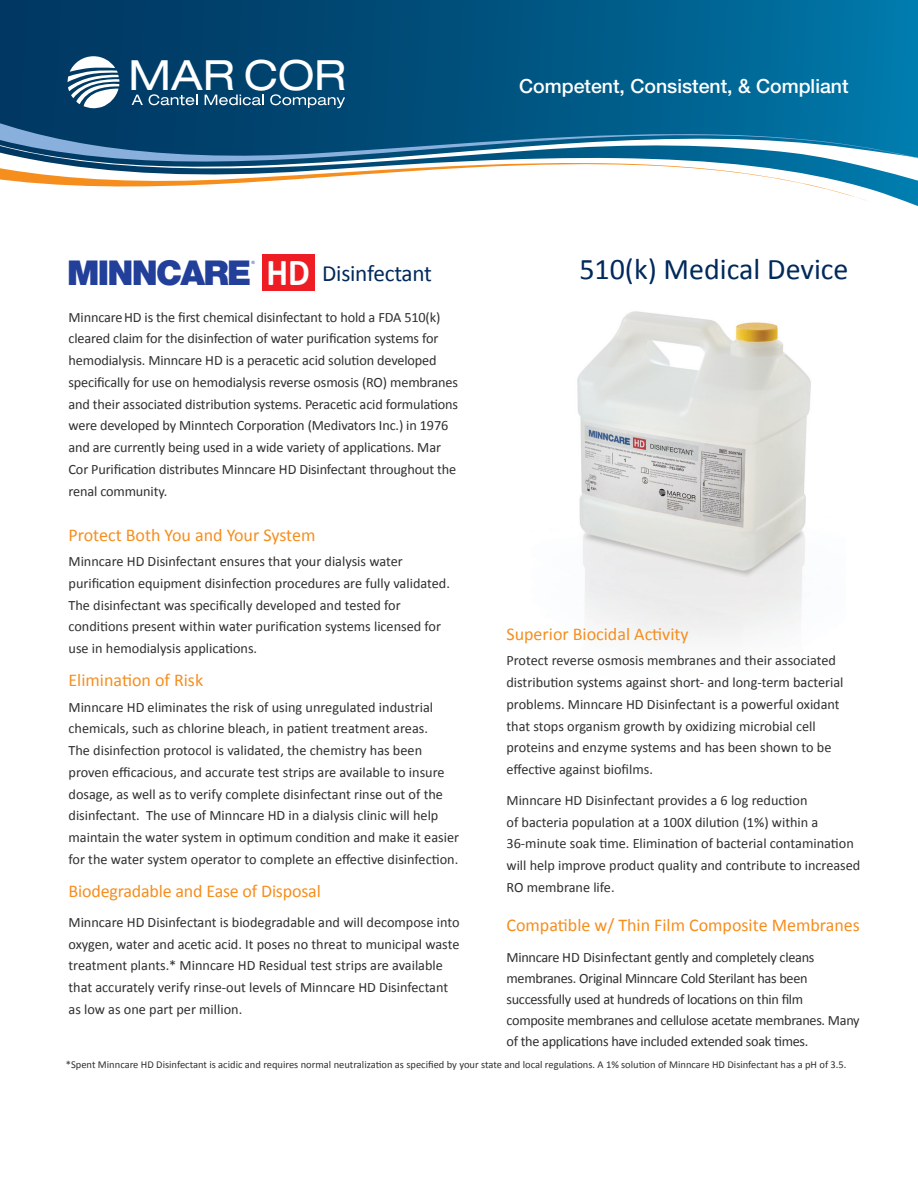
<style>
.page{position:relative;width:918px;height:1188px;background:#fff}
.page>*{position:absolute;margin:0;border:0;box-sizing:border-box;transform-origin:0 0}
.t1{font:expanded 41.7px "Helvetica Neue LT Std";color:#fff}
.t2{font:700 38.25px "Calibri";color:#fff;scale:.9 1}
.t3{font:900 34.35px "Helvetica Neue LT Std";letter-spacing:-.05em;color:#223f99}
.t4{font:30px "Calibri";color:#00295c}
.t5{font:23.25px "Calibri";letter-spacing:-.01em;color:#00295c}
.t6{font:500 19.5px "Helvetica Neue LT Std";color:#fff}
.t7{font:18px "Calibri";color:#f68e1e}
.t8{font:14.25px/21.8px "Calibri";color:#312f30}
.t9{font:14.25px/21px "Calibri";letter-spacing:-.02em;color:#312f30}
.t10{font:10.5px "Calibri";color:#312f30}
.t11{font:4.35px "Helvetica Neue LT Std";color:#223f99}
</style>
<div class="page">
<img style="left:577px;top:311px;width:234px;height:329px">
<svg style="left:0;top:0;width:918px;height:206px;background:#015480"></svg>
<svg style="left:0;top:190px;width:873px;height:16px"></svg>
<svg style="left:0;top:184px;width:918px;height:6px"></svg>
<svg style="left:0;top:61px;width:918px;height:123px;background:#357597"></svg>
<svg style="left:68px;top:56px;width:51px;height:53px"></svg>
<svg style="left:132px;top:95px;width:11px;height:10px"></svg>
<svg style="left:149px;top:94px;width:48px;height:11px"></svg>
<svg style="left:205px;top:95px;width:59px;height:10px"></svg>
<svg style="left:270px;top:94px;width:75px;height:14px"></svg>
<div style="left:262px;top:254px;width:53px;height:37px;background:#ee1d23"></div>
<h1 class="t1" style="left:129px;top:49px;width:219px">MAR COR</h1>
<h3 class="t6" style="left:519px;top:74px;width:331px">Competent, Consistent, &amp; Compliant</h3>
<h3 class="t3" style="left:67px;top:252px;width:186px">MINNCARE</h3>
<p class="t11" style="left:251px;top:260px;width:5px">®</p>
<h2 class="t2" style="left:267px;top:248px;width:50px">HD</h2>
<h3 class="t4" style="left:579px;top:250px;width:271px">510(k) Medical Device</h3>
<h3 class="t5" style="left:322px;top:259px;width:111px">Disinfectant</h3>
<p class="t8" style="left:69px;top:306px;width:391px">MinncareHD is the first chemical disinfectant to hold a FDA 510(k) cleared claim for the disinfection of water purification systems for hemodialysis. Minncare HD is a peracetic acid solution developed specifically for use on hemodialysis reverse osmosis (RO) membranes and their associated distribution systems. Peracetic acid formulations were developed by Minntech Corporation (Medivators Inc.) in 1976 and are currently being used in a wide variety of applications. Mar Cor Purification distributes Minncare HD Disinfectant throughout the renal community.</p>
<p class="t7" style="left:69px;top:523px;width:248px">Protect Both You and Your System</p>
<p class="t8" style="left:69px;top:551px;width:383px">Minncare HD Disinfectant ensures that your dialysis water purification equipment disinfection procedures are fully validated.<br>The disinfectant was specifically developed and tested for conditions present within water purification systems licensed for use in hemodialysis applications.</p>
<p class="t7" style="left:69px;top:669px;width:136px">Elimination of Risk</p>
<p class="t8" style="left:69px;top:696px;width:392px">Minncare HD eliminates the risk of using unregulated industrial chemicals, such as chlorine bleach, in patient treatment areas.<br>The disinfection protocol is validated, the chemistry has been proven efficacious, and accurate test strips are available to insure dosage, as well as to verify complete disinfectant rinse out of the disinfectant. The use of Minncare HD in a dialysis clinic will help maintain the water system in optimum condition and make it easier for the water system operator to complete an effective disinfection.</p>
<p class="t7" style="left:69px;top:880px;width:254px">Biodegradable and Ease of Disposal</p>
<p class="t8" style="left:69px;top:911px;width:393px">Minncare HD Disinfectant is biodegradable and will decompose into oxygen, water and acetic acid. It poses no threat to municipal waste treatment plants.* Minncare HD Residual test strips are available that accurately verify rinse-out levels of Minncare HD Disinfectant as low as one part per million.</p>
<p class="t7" style="left:506px;top:623px;width:184px">Superior Biocidal Activity</p>
<p class="t8" style="left:506px;top:650px;width:339px">Protect reverse osmosis membranes and their associated distribution systems against short- and long-term bacterial problems. Minncare HD Disinfectant is a powerful oxidant that stops organism growth by oxidizing microbial cell proteins and enzyme systems and has been shown to be effective against biofilms.</p>
<p class="t8" style="left:506px;top:789px;width:355px">Minncare HD Disinfectant provides a 6 log reduction<br>of bacteria population at a 100X dilution (1%) within a 36-minute soak time. Elimination of bacterial contamination will help improve product quality and contribute to increased RO membrane life.</p>
<p class="t7" style="left:506px;top:914px;width:355px">Compatible w/ Thin Film Composite Membranes</p>
<p class="t9" style="left:506px;top:946px;width:355px">Minncare HD Disinfectant gently and completely cleans membranes. Original Minncare Cold Sterilant has been successfully used at hundreds of locations on thin film composite membranes and cellulose acetate membranes. Many of the applications have included extended soak times.</p>
<p class="t10" style="left:66px;top:1058px;width:782px">*Spent Minncare HD Disinfectant is acidic and requires normal neutralization as specified by your state and local regulations. A 1% solution of Minncare HD Disinfectant has a pH of 3.5.</p>
</div>
